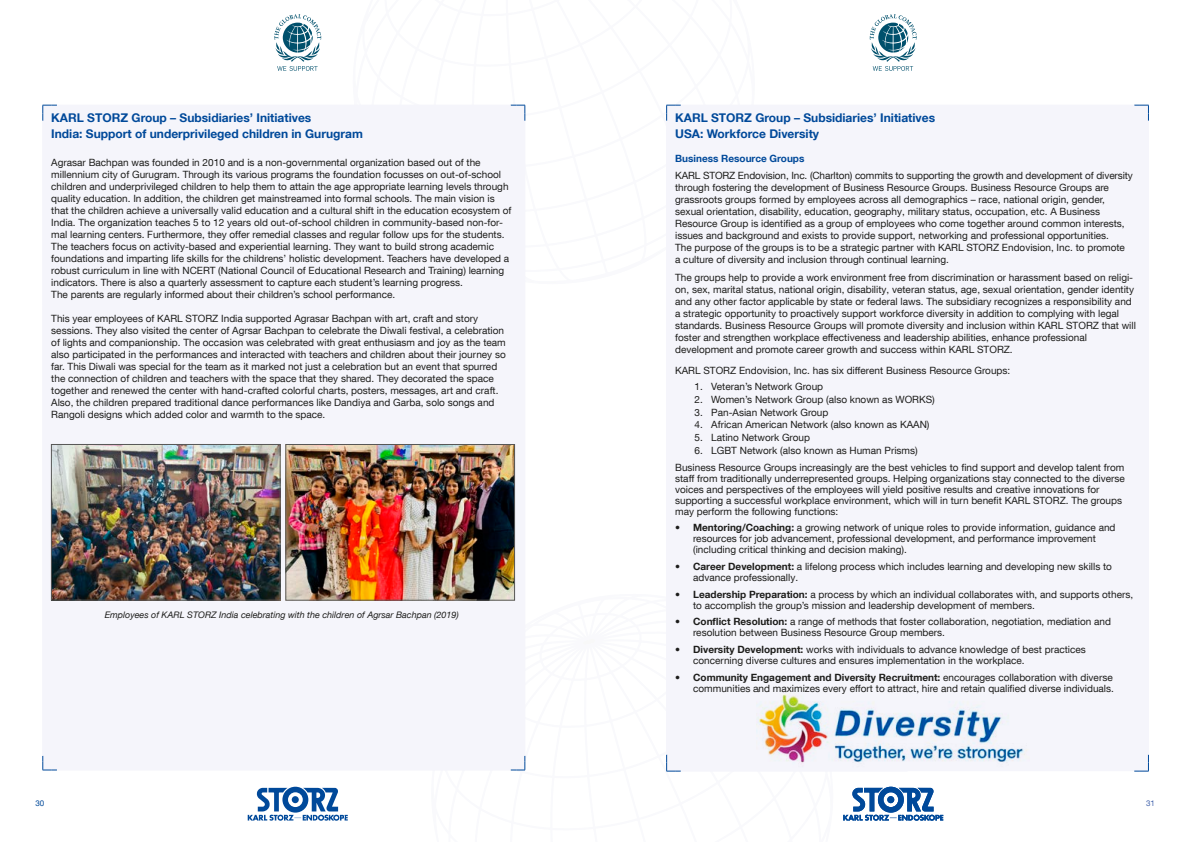
<style>
.page{position:relative;width:1191px;height:842px;background:#fff}
.page>*{position:absolute;margin:0;border:0;box-sizing:border-box;transform-origin:0 0}
.t1{font:700 12px/16px "KS Helvetica Neue";color:#00499a}
.t2{font:10px/12px "KS Helvetica Neue";color:#1d1d1b}
.t3{font:700 10px "KS Helvetica Neue";color:#00499a}
.t4{font:italic 9px "KS Helvetica Neue";color:#1d1d1b}
.t5{font:8px "KS Helvetica Neue";color:#00499a}
.t6{font:8px "KS Helvetica Neue";color:#4565ad}
.s1{font-weight:700}
</style>
<div class="page">
<svg style="left:274px;top:14px;width:47px;height:57px"></svg>
<svg style="left:248px;top:787px;width:100px;height:34px"></svg>
<svg style="left:869px;top:14px;width:47px;height:57px"></svg>
<svg style="left:843px;top:787px;width:100px;height:34px"></svg>
<svg style="left:50px;top:443px;width:466px;height:158px"></svg>
<svg style="left:43px;top:105px;width:14px;height:16px"></svg>
<svg style="left:43px;top:756px;width:14px;height:15px"></svg>
<svg style="left:510px;top:756px;width:15px;height:15px"></svg>
<svg style="left:510px;top:105px;width:15px;height:16px"></svg>
<hr style="left:57px;top:105px;width:453px;height:1px;background:#f5f5fb">
<hr style="left:57px;top:770px;width:453px;height:1px;background:#f5f5fb">
<hr style="left:43px;top:121px;width:1px;height:184px;background:#f5f5fb">
<hr style="left:524px;top:121px;width:1px;height:184px;background:#f5f5fb">
<hr style="left:43px;top:305px;width:1px;height:451px;background:#f5f5fb">
<hr style="left:524px;top:305px;width:1px;height:451px;background:#f5f5fb">
<img style="left:53px;top:446px;width:225px;height:152px">
<div style="left:51px;top:444px;width:229px;height:156px;border:1px solid #575756"></div>
<svg style="left:666px;top:105px;width:15px;height:16px"></svg>
<svg style="left:666px;top:754px;width:15px;height:18px"></svg>
<svg style="left:1134px;top:754px;width:15px;height:18px"></svg>
<svg style="left:1134px;top:105px;width:15px;height:16px"></svg>
<hr style="left:681px;top:105px;width:226px;height:1px;background:#f5f5fb">
<hr style="left:907px;top:105px;width:227px;height:1px;background:#f5f5fb">
<hr style="left:681px;top:771px;width:226px;height:1px;background:#f5f5fb">
<hr style="left:666px;top:121px;width:1px;height:300px;background:#f5f5fb">
<hr style="left:1148px;top:121px;width:1px;height:300px;background:#f5f5fb">
<hr style="left:666px;top:421px;width:1px;height:333px;background:#f5f5fb">
<hr style="left:1148px;top:421px;width:1px;height:333px;background:#f5f5fb">
<img style="left:288px;top:446px;width:224px;height:152px">
<div style="left:286px;top:444px;width:228px;height:156px;border:1px solid #575756"></div>
<img style="left:757px;top:690px;width:272px;height:78px">
<p class="t1" style="left:51px;top:110px;width:313px">KARL STORZ Group – Subsidiaries’ Initiatives<br>India: Support of underprivileged children in Gurugram</p>
<p class="t2" style="left:51px;top:156px;width:461px">Agrasar Bachpan was founded in 2010 and is a non-governmental organization based out of the millennium city of Gurugram. Through its various programs the foundation focusses on out-of-school children and underprivileged children to help them to attain the age appropriate learning levels through quality education. In addition, the children get mainstreamed into formal schools. The main vision is that the children achieve a universally valid education and a cultural shift in the education ecosystem of India. The organization teaches 5 to 12 years old out-of-school children in community-based non-for&shy;mal learning centers. Furthermore, they offer remedial classes and regular follow ups for the students.<br>The teachers focus on activity-based and experiential learning. They want to build strong academic foundations and imparting life skills for the childrens’ holistic development. Teachers have developed a robust curriculum in line with NCERT (National Council of Educational Research and Training) learning indicators. There is also a quarterly assessment to capture each student’s learning progress.<br>The parents are regularly informed about their children’s school performance.</p>
<p class="t2" style="left:51px;top:312px;width:456px">This year employees of KARL STORZ India supported Agrasar Bachpan with art, craft and story sessions. They also visited the center of Agrsar Bachpan to celebrate the Diwali festival, a celebration of lights and companionship. The occasion was celebrated with great enthusiasm and joy as the team also participated in the performances and interacted with teachers and children about their journey so far. This Diwali was special for the team as it marked not just a celebration but an event that spurred the connection of children and teachers with the space that they shared. They decorated the space together and renewed the center with hand-crafted colorful charts, posters, messages, art and craft.<br>Also, the children prepared traditional dance performances like Dandiya and Garba, solo songs and Rangoli designs which added color and warmth to the space.</p>
<p class="t4" style="left:105px;top:609px;width:356px">Employees of KARL STORZ India celebrating with the children of Agrsar Bachpan (2019)</p>
<p class="t1" style="left:675px;top:110px;width:261px">KARL STORZ Group – Subsidiaries’ Initiatives<br>USA: Workforce Diversity</p>
<p class="t3" style="left:675px;top:152px;width:131px">Business Resource Groups</p>
<p class="t2" style="left:675px;top:169px;width:459px">KARL STORZ Endovision, Inc. (Charlton) commits to supporting the growth and development of diversity through fostering the development of Business Resource Groups. Business Resource Groups are grassroots groups formed by employees across all demographics – race, national origin, gender, sexual orientation, disability, education, geography, military status, occupation, etc. A Business Resource Group is identified as a group of employees who come together around common interests, issues and background and exists to provide support, networking and professional opportunities.<br>The purpose of the groups is to be a strategic partner with KARL STORZ Endovision, Inc. to promote<br>a culture of diversity and inclusion through continual learning.</p>
<p class="t2" style="left:675px;top:271px;width:462px">The groups help to provide a work environment free from discrimination or harassment based on religi&shy;on, sex, marital status, national origin, disability, veteran status, age, sexual orientation, gender identity and any other factor applicable by state or federal laws. The subsidiary recognizes a responsibility and a strategic opportunity to proactively support workforce diversity in addition to complying with legal standards. Business Resource Groups will promote diversity and inclusion within KARL STORZ that will foster and strengthen workplace effectiveness and leadership abilities, enhance professional development and promote career growth and success within KARL STORZ.</p>
<p class="t2" style="left:675px;top:364px;width:337px">KARL STORZ Endovision, Inc. has six different Business Resource Groups:</p>
<p class="t2" style="left:694px;top:380px;width:130px">1. Veteran’s Network Group</p>
<p class="t2" style="left:694px;top:393px;width:242px">2. Women’s Network Group (also known as WORKS)</p>
<p class="t2" style="left:694px;top:406px;width:135px">3. Pan-Asian Network Group</p>
<p class="t2" style="left:694px;top:419px;width:236px">4. African American Network (also known as KAAN)</p>
<p class="t2" style="left:694px;top:431px;width:117px">5. Latino Network Group</p>
<p class="t2" style="left:675px;top:442px;width:450px;line-height:16.7px;text-indent:19px">6. LGBT Network (also known as Human Prisms)<br>Business Resource Groups increasingly are the best vehicles to find support and develop talent from</p>
<p class="t2" style="left:675px;top:472px;width:451px;line-height:11px">staff from traditionally underrepresented groups. Helping organizations stay connected to the diverse voices and perspectives of the employees will yield positive results and creative innovations for supporting a successful workplace environment, which will in turn benefit KARL STORZ. The groups may perform the following functions:</p>
<p class="t2" style="left:693px;top:522px;width:424px;line-height:11px;text-indent:-18px"><span class="s1">• Mentoring/Coaching:</span> a growing network of unique roles to provide information, guidance and resources for job advancement, professional development, and performance improvement (including critical thinking and decision making).</p>
<p class="t2" style="left:693px;top:561px;width:420px;line-height:11px;text-indent:-18px"><span class="s1">• Career Development:</span> a lifelong process which includes learning and developing new skills to advance professionally.</p>
<p class="t2" style="left:693px;top:588px;width:441px;line-height:11px;text-indent:-18px"><span class="s1">• Leadership Preparation:</span> a process by which an individual collaborates with, and supports others, to accomplish the group’s mission and leadership development of members.</p>
<p class="t2" style="left:693px;top:616px;width:419px;line-height:11px;text-indent:-18px"><span class="s1">• Conflict Resolution:</span> a range of methods that foster collaboration, negotiation, mediation and resolution between Business Resource Group members.</p>
<p class="t2" style="left:693px;top:644px;width:394px;line-height:11px;text-indent:-18px"><span class="s1">• Diversity Development:</span> works with individuals to advance knowledge of best practices concerning diverse cultures and ensures implementation in the workplace.</p>
<p class="t2" style="left:675px;top:671px;width:440px;line-height:11px;text-align:right"><span class="s1">• Community Engagement and Diversity Recruitment:</span> encourages collaboration with diverse communities and maximizes every effort to attract, hire and retain qualified diverse individuals.</p>
<p class="t5" style="left:35px;top:798px;width:10px">30</p>
<p class="t6" style="left:1146px;top:798px;width:10px">31</p>
</div>
